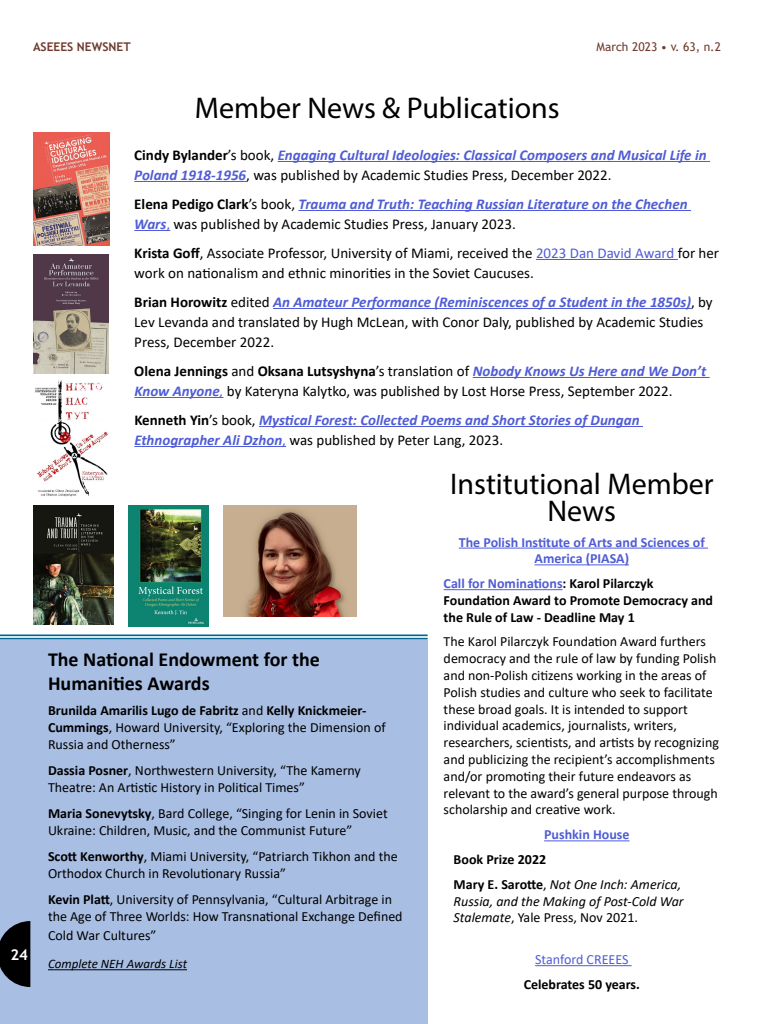
<style>
.page{position:relative;width:768px;height:1024px;background:#fff}
.page>*{position:absolute;margin:0;border:0;box-sizing:border-box;transform-origin:0 0}
.t1{font:30px/27px "Myriad Pro";color:#000;text-align:center}
.t2{font:700 20px/24px "Calibri";color:#000}
.t3{font:15px/20px "Calibri";color:#000}
.t4{font:italic 700 15px/20px "Calibri";color:#4f5cd6}
.t5{font:700 15px "Trebuchet MS";color:#fff}
.t6{font:14px/16.8px "Calibri";color:#000}
.t7{font:700 14px/16.8px "Calibri";color:#000}
.t8{font:700 14px/16.8px "Calibri";color:#4f5cd6;text-align:center}
.t9{font:italic 14px/16.8px "Calibri";color:#000}
.t10{font:14px "Calibri";color:#4f5cd6}
.t11{font:italic 13px "Calibri";color:#000}
.t12{font:12px "Trebuchet MS";color:#703b2d}
.t13{font:700 12px "Trebuchet MS";color:#703b2d}
.s1{font-style:normal;color:#000}
.s2{font-weight:400;font-style:normal;color:#000}
.s3{font-weight:400;font-style:normal}
.s4{font-weight:700}
.s5{color:#4f5cd6}
.s6{font-weight:700;font-style:italic;color:#4f5cd6}
.s7{font-style:italic;color:#4f5cd6}
.s8{font-weight:400}
.s9{font-weight:400;font-style:italic}
.s10{font-style:normal}
</style>
<div class="page">
<div style="left:0;top:640px;width:428px;height:384px;background:#a9bee3"></div>
<hr style="left:278px;top:161px;width:432px;height:1px;background:#4f5cd6">
<hr style="left:134px;top:181px;width:112px;height:1px;background:#4f5cd6">
<hr style="left:298px;top:210px;width:393px;height:1px;background:#4f5cd6">
<hr style="left:134px;top:230px;width:36px;height:1px;background:#4f5cd6">
<hr style="left:536px;top:259px;width:142px;height:1px;background:#4f5cd6">
<hr style="left:273px;top:308px;width:418px;height:1px;background:#4f5cd6">
<hr style="left:473px;top:377px;width:237px;height:1px;background:#4f5cd6">
<hr style="left:134px;top:397px;width:90px;height:1px;background:#4f5cd6">
<hr style="left:259px;top:426px;width:384px;height:1px;background:#4f5cd6">
<hr style="left:134px;top:446px;width:152px;height:1px;background:#4f5cd6">
<img style="left:33px;top:132px;width:77px;height:114px">
<img style="left:33px;top:505px;width:80px;height:120px">
<img style="left:33px;top:254px;width:76px;height:120px">
<img style="left:35px;top:380px;width:73px;height:117px">
<img style="left:128px;top:505px;width:81px;height:121px">
<hr style="left:48px;top:969px;width:139px;height:1px;background:#000">
<hr style="left:0;top:634px;width:428px;height:2px;background:#02658f">
<hr style="left:0;top:638px;width:428px;height:2px;background:#02658f">
<hr style="left:459px;top:548px;width:249px;height:1px;background:#4f5cd6">
<hr style="left:535px;top:564px;width:94px;height:1px;background:#4f5cd6">
<hr style="left:444px;top:589px;width:119px;height:1px;background:#4f5cd6">
<hr style="left:544px;top:840px;width:86px;height:1px;background:#4f5cd6">
<hr style="left:535px;top:965px;width:97px;height:1px;background:#4f5cd6">
<svg style="left:0;top:921px;width:30px;height:66px"></svg>
<img style="left:223px;top:505px;width:133px;height:112px">
<p class="t13" style="left:33px;top:39px;width:99px">ASEEES NEWSNET</p>
<p class="t12" style="left:597px;top:39px;width:126px">March 2023 • v. 63, n.2</p>
<h1 class="t1" style="left:195px;top:93px;width:366px">Member News &amp; Publications</h1>
<p class="t4" style="left:134px;top:144px;width:574px"><span class="s1">Cindy Bylander</span><span class="s2">’s book,</span> Engaging Cultural Ideologies: Classical Composers and Musical Life in<br>Poland 1918-1956<span class="s2">, was published by Academic Studies Press, December 2022.</span></p>
<p class="t4" style="left:134px;top:193px;width:555px"><span class="s1">Elena Pedigo Clark</span><span class="s2">’s book,</span> Trauma and Truth: Teaching Russian Literature on the Chechen<br>Wars<span class="s3">,</span> <span class="s2">was published by Academic Studies Press, January 2023.</span></p>
<p class="t3" style="left:134px;top:242px;width:586px"><span class="s4">Krista Goff</span>, Associate Professor, University of Miami, received the <span class="s5">2023 Dan David Award</span> for her work on nationalism and ethnic minorities in the Soviet Caucuses.</p>
<p class="t3" style="left:134px;top:291px;width:580px"><span class="s4">Brian Horowitz</span> edited <span class="s6">An Amateur Performance (Reminiscences of a Student in the 1850s)</span>, by<br>Lev Levanda and translated by Hugh McLean, with Conor Daly, published by Academic Studies<br>Press, December 2022.</p>
<p class="t3" style="left:134px;top:360px;width:573px"><span class="s4">Olena Jennings</span> and <span class="s4">Oksana Lutsyshyna</span>’s translation of <span class="s6">Nobody Knows Us Here and We Don’t<br>Know Anyone</span><span class="s7">,</span> by Kateryna Kalytko, was published by Lost Horse Press, September 2022.</p>
<p class="t4" style="left:134px;top:409px;width:507px"><span class="s1">Kenneth Yin</span><span class="s2">’s book,</span> Mystical Forest: Collected Poems and Short Stories of Dungan<br>Ethnographer Ali Dzhon<span class="s3">,</span> <span class="s2">was published by Peter Lang, 2023.</span></p>
<p class="t5" style="left:10px;top:945px;width:19px">24</p>
<h2 class="t2" style="left:48px;top:647px;width:273px">The National Endowment for the<br>Humanities Awards</h2>
<p class="t6" style="left:48px;top:702px;width:339px"><span class="s4">Brunilda Amarilis Lugo de Fabritz</span> and <span class="s4">Kelly Knickmeier-<br>Cummings</span>, Howard University, “Exploring the Dimension of<br>Russia and Otherness”</p>
<p class="t6" style="left:48px;top:762px;width:315px"><span class="s4">Dassia Posner</span>, Northwestern University, “The Kamerny<br>Theatre: An Artistic History in Political Times”</p>
<p class="t6" style="left:48px;top:805px;width:341px"><span class="s4">Maria Sonevytsky</span>, Bard College, “Singing for Lenin in Soviet<br>Ukraine: Children, Music, and the Communist Future”</p>
<p class="t6" style="left:48px;top:848px;width:351px"><span class="s4">Scott Kenworthy</span>, Miami University, “Patriarch Tikhon and the<br>Orthodox Church in Revolutionary Russia”</p>
<p class="t6" style="left:48px;top:891px;width:356px"><span class="s4">Kevin Platt</span>, University of Pennsylvania, “Cultural Arbitrage in the Age of Three Worlds: How Transnational Exchange Defined</p>
<p class="t6" style="left:48px;top:927px;width:110px">Cold War Cultures”</p>
<p class="t11" style="left:48px;top:955px;width:141px">Complete NEH Awards List</p>
<h1 class="t1" style="left:450px;top:470px;width:265px">Institutional Member<br>News</h1>
<p class="t8" style="left:459px;top:533px;width:248px">The Polish Institute of Arts and Sciences of<br>America (PIASA)</p>
<p class="t7" style="left:444px;top:575px;width:271px"><span class="s5">Call for Nominations</span>: Karol Pilarczyk<br>Foundation Award to Promote Democracy and the Rule of Law - Deadline May 1</p>
<p class="t6" style="left:444px;top:633px;width:277px">The Karol Pilarczyk Foundation Award furthers democracy and the rule of law by funding Polish and non-Polish citizens working in the areas of Polish studies and culture who seek to facilitate these broad goals. It is intended to support individual academics, journalists, writers, researchers, scientists, and artists by recognizing and publicizing the recipient’s accomplishments and/or promoting their future endeavors as relevant to the award’s general purpose through scholarship and creative work.</p>
<p class="t8" style="left:544px;top:826px;width:87px">Pushkin House</p>
<p class="t7" style="left:454px;top:847px;width:229px;line-height:24.8px">Book Prize 2022<br>Mary E. Sarotte<span class="s8">,</span> <span class="s9">Not One Inch: America,</span></p>
<p class="t9" style="left:454px;top:892px;width:232px">Russia, and the Making of Post-Cold War<br>Stalemate<span class="s10">, Yale Press, Nov 2021.</span></p>
<p class="t10" style="left:535px;top:950px;width:95px">Stanford CREEES</p>
<p class="t7" style="left:524px;top:976px;width:118px">Celebrates 50 years.</p>
</div>
